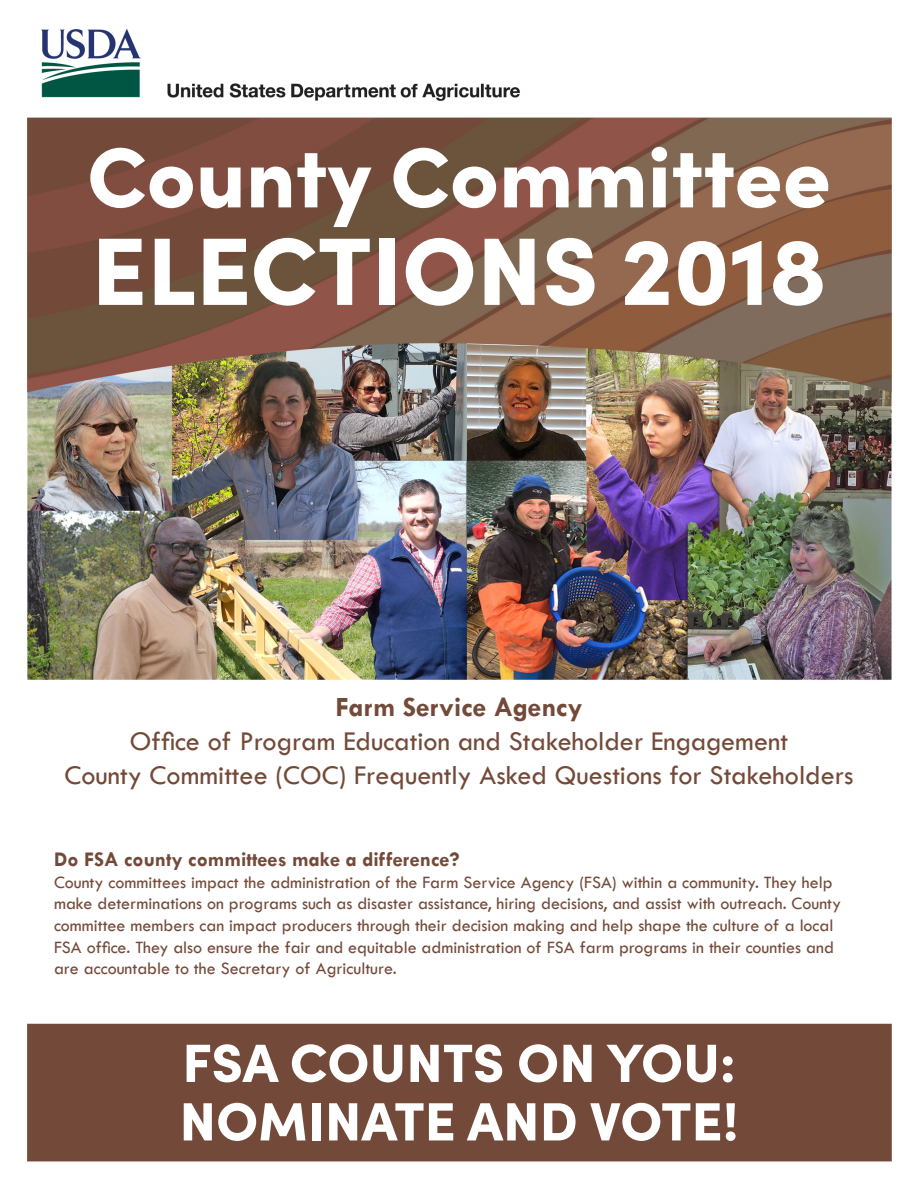
<style>
.page{position:relative;width:918px;height:1188px;background:#fff}
.page>*{position:absolute;margin:0;border:0;box-sizing:border-box;transform-origin:0 0}
.t1{font:900 96px "Sofia Pro";color:#fff}
.t2{font:900 85.5px "Sofia Pro";color:#fff}
.t3{font:900 54px "Sofia Pro";color:#fff}
.t4{font:28.2px "Tw Cen";color:#734a39}
.t5{font:700 28.2px "Tw Cen";color:#734a39}
.t6{font:700 21px "Tw Cen";color:#734a39}
.t7{font:18px/21.6px "Tw Cen";color:#734a39}
</style>
<div class="page">
<img style="left:27px;top:28px;width:865px;height:1134px">
<p class="t2" style="left:87px;top:110px;width:746px">County Committee</p>
<p class="t1" style="left:92px;top:196px;width:736px">ELECTIONS 2018</p>
<p class="t5" style="left:335px;top:690px;width:249px">Farm Service Agency</p>
<p class="t4" style="left:130px;top:724px;width:660px">Office of Program Education and Stakeholder Engagement</p>
<p class="t4" style="left:65px;top:758px;width:790px">County Committee (COC) Frequently Asked Questions for Stakeholders</p>
<p class="t6" style="left:54px;top:847px;width:407px">Do FSA county committees make a difference?</p>
<p class="t7" style="left:54px;top:871px;width:789px">County committees impact the administration of the Farm Service Agency (FSA) within a community. They help make determinations on programs such as disaster assistance, hiring decisions, and assist with outreach. County</p>
<p class="t7" style="left:54px;top:914px;width:781px">committee members can impact producers through their decision making and help shape the culture of a local<br>FSA office. They also ensure the fair and equitable administration of FSA farm programs in their counties and</p>
<p class="t7" style="left:54px;top:958px;width:344px">are accountable to the Secretary of Agriculture.</p>
<p class="t3" style="left:182px;top:1021px;width:555px">FSA COUNTS ON YOU:</p>
<p class="t3" style="left:179px;top:1079px;width:561px">NOMINATE AND VOTE!</p>
</div>
